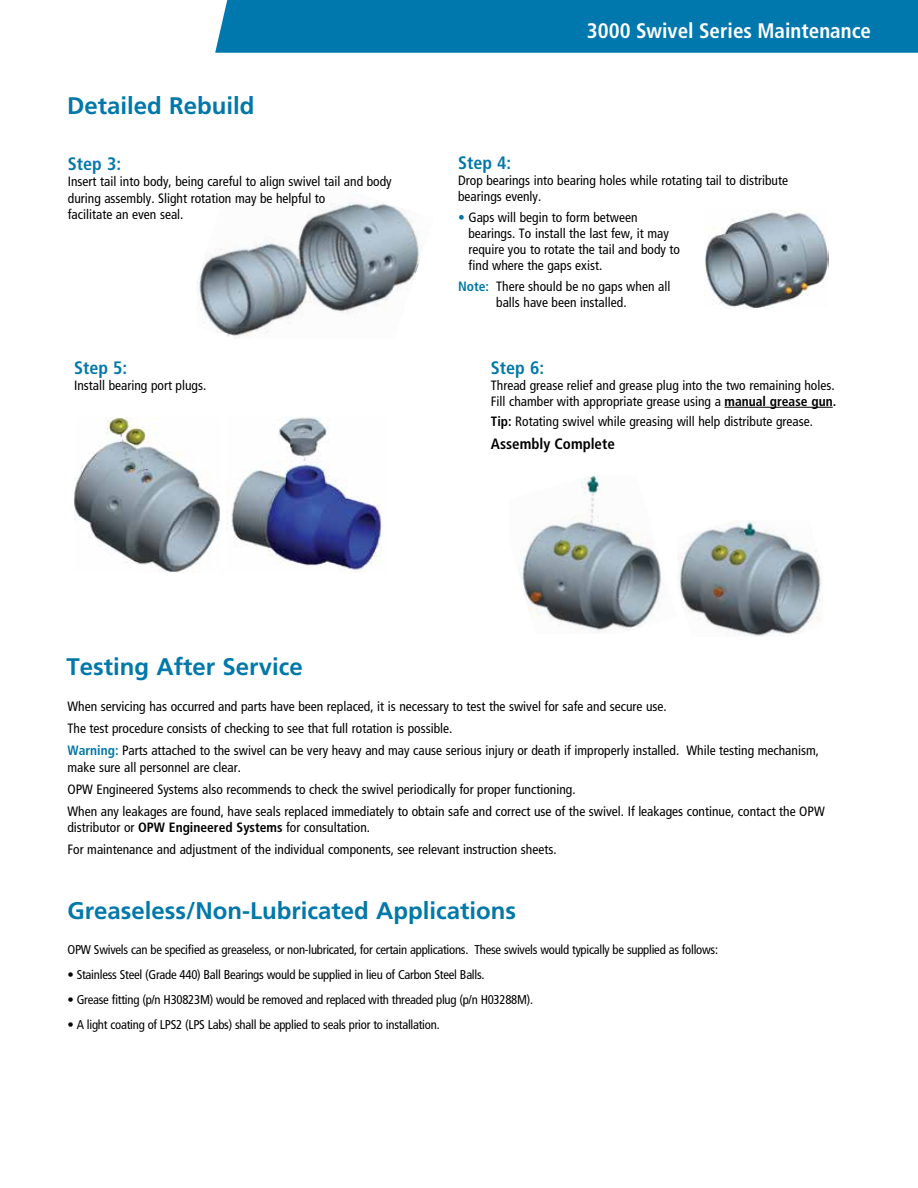
<style>
.page{position:relative;width:918px;height:1188px;background:#fff}
.page>*{position:absolute;margin:0;border:0;box-sizing:border-box;transform-origin:0 0}
.t1{font:700 24px "Frutiger";color:#0078a9}
.t2{font:700 condensed 21px "Frutiger";color:#fff}
.t3{font:700 condensed 18px "Frutiger";color:#0078a9}
.t4{font:700 condensed 15px "Frutiger";color:#000}
.t5{font:condensed 13.5px/16.2px "Frutiger";color:#000}
.t6{font:condensed 12.75px "Frutiger LT Std";letter-spacing:-.02em;color:#000}
.s1{color:#0078a9}
.s2{font-weight:700;color:#0078a9}
.s3{font-weight:700}
</style>
<div class="page">
<div style="left:215px;top:0;width:703px;height:53px;background:#0078ae"></div>
<hr style="left:587px;top:45px;width:331px;height:1px;background:#0078ae">
<img style="left:74px;top:417px;width:147px;height:155px">
<img style="left:226px;top:417px;width:156px;height:155px">
<img style="left:519px;top:476px;width:145px;height:156px">
<img style="left:678px;top:521px;width:145px;height:116px">
<hr style="left:725px;top:407px;width:108px;height:1px;background:#000">
<img style="left:197px;top:202px;width:226px;height:137px">
<img style="left:704px;top:209px;width:124px;height:100px">
<h1 class="t1" style="left:67px;top:91px;width:189px">Detailed Rebuild</h1>
<h3 class="t3" style="left:68px;top:153px;width:55px">Step 3:</h3>
<p class="t5" style="left:68px;top:174px;width:325px">Insert tail into body, being careful to align swivel tail and body during assembly. Slight rotation may be helpful to<br>facilitate an even seal.</p>
<h3 class="t3" style="left:74px;top:357px;width:55px">Step 5:</h3>
<p class="t5" style="left:74px;top:377px;width:134px">Install bearing port plugs.</p>
<h2 class="t2" style="left:587px;top:18px;width:286px">3000 Swivel Series Maintenance</h2>
<h3 class="t3" style="left:458px;top:152px;width:55px">Step 4:</h3>
<p class="t5" style="left:458px;top:172px;width:331px">Drop bearings into bearing holes while rotating tail to distribute bearings evenly.</p>
<p class="t5" style="left:468px;top:209px;width:213px;text-indent:-10px"><span class="s1">•</span> Gaps will begin to form between bearings. To install the last few, it may require you to rotate the tail and body to find where the gaps exist.</p>
<p class="t5" style="left:458px;top:278px;width:214px;text-align:center"><span class="s2">Note:</span> There should be no gaps when all balls have been installed.</p>
<h3 class="t3" style="left:491px;top:357px;width:55px">Step 6:</h3>
<p class="t5" style="left:491px;top:377px;width:347px">Thread grease relief and grease plug into the two remaining holes.<br>Fill chamber with appropriate grease using a <span class="s3">manual grease gun.</span></p>
<p class="t5" style="left:491px;top:414px;width:324px"><span class="s3">Tip:</span> Rotating swivel while greasing will help distribute grease.</p>
<p class="t4" style="left:491px;top:435px;width:126px">Assembly Complete</p>
<h1 class="t1" style="left:67px;top:653px;width:238px">Testing After Service</h1>
<p class="t5" style="left:68px;top:696px;width:753px;line-height:21.9px">When servicing has occurred and parts have been replaced, it is necessary to test the swivel for safe and secure use.<br>The test procedure consists of checking to see that full rotation is possible.<br><span class="s2">Warning:</span> Parts attached to the swivel can be very heavy and may cause serious injury or death if improperly installed. While testing mechanism,</p>
<p class="t5" style="left:68px;top:756px;width:759px;line-height:21.9px">make sure all personnel are clear.<br>OPW Engineered Systems also recommends to check the swivel periodically for proper functioning.<br>When any leakages are found, have seals replaced immediately to obtain safe and correct use of the swivel. If leakages continue, contact the OPW</p>
<p class="t5" style="left:68px;top:817px;width:491px;line-height:21.9px">distributor or <span class="s3">OPW Engineered Systems</span> for consultation.<br>For maintenance and adjustment of the individual components, see relevant instruction sheets.</p>
<h1 class="t1" style="left:68px;top:897px;width:450px">Greaseless/Non-Lubricated Applications</h1>
<p class="t6" style="left:68px;top:943px;width:652px">OPW Swivels can be specified as greaseless, or non-lubricated, for certain applications. These swivels would typically be supplied as follows:</p>
<p class="t6" style="left:68px;top:967px;width:419px">• Stainless Steel (Grade 440) Ball Bearings would be supplied in lieu of Carbon Steel Balls.</p>
<p class="t6" style="left:68px;top:992px;width:467px">• Grease fitting (p/n H30823M) would be removed and replaced with threaded plug (p/n H03288M).</p>
<p class="t6" style="left:68px;top:1017px;width:374px">• A light coating of LPS2 (LPS Labs) shall be applied to seals prior to installation.</p>
</div>
